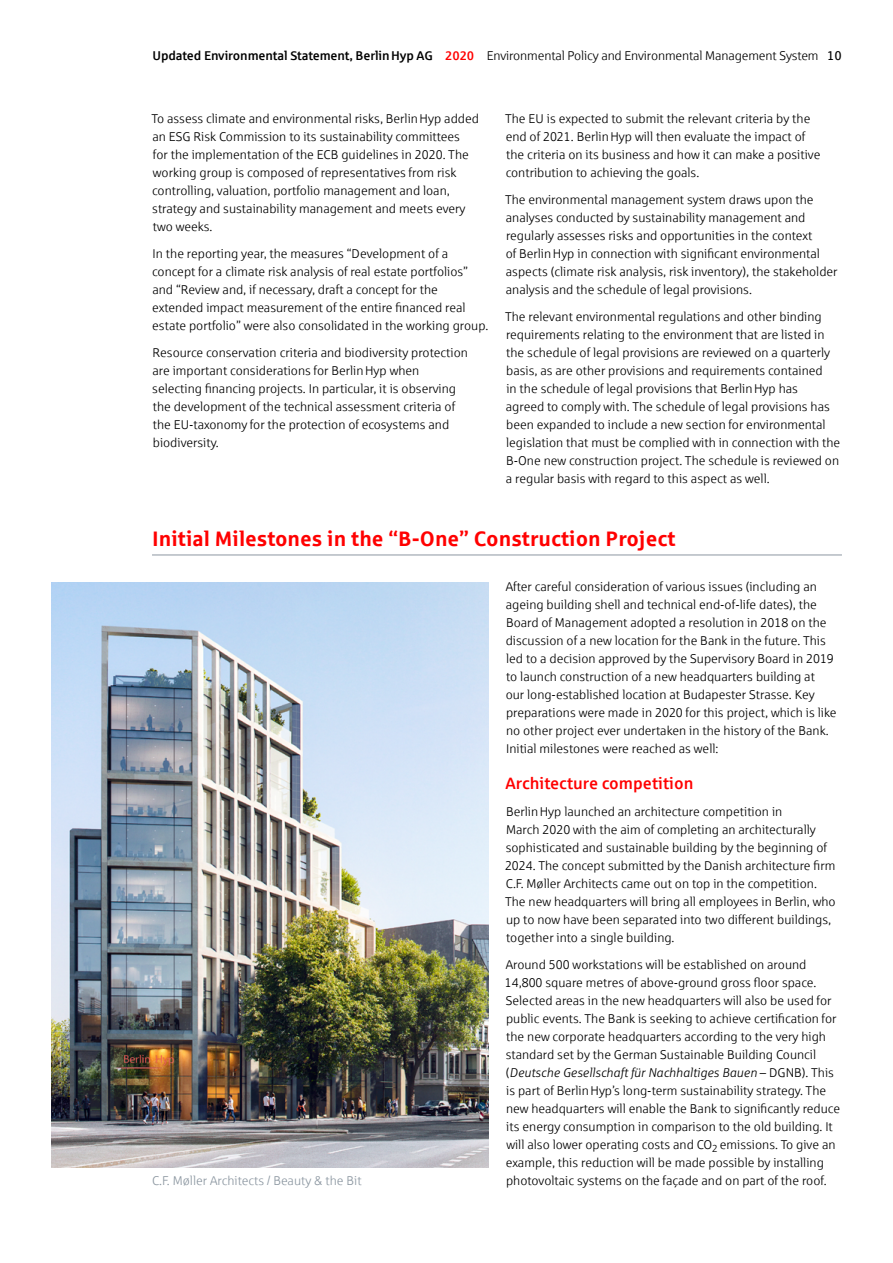
<style>
.page{position:relative;width:893px;height:1263px;background:#fff}
.page>*{position:absolute;margin:0;border:0;box-sizing:border-box;transform-origin:0 0}
.t1{font:700 21px "Sparkasse Rg";color:#f00}
.t2{font:500 16.5px "Sparkasse";color:#f00}
.t3{font:12.75px/18px "Sparkasse Lt";color:#000}
.t4{font:12.75px "Sparkasse Lt";color:#8c97a1}
.t5{font:12.75px "Sparkasse Rg";color:#000}
.s1{font-family:"Sparkasse";font-weight:500}
.s2{font-family:"Sparkasse";font-weight:500;color:#f00}
.s3{font-style:italic}
</style>
<div class="page">
<hr style="left:152px;top:555px;width:690px;height:1px;background:#8c97a1">
<img style="left:51px;top:582px;width:437px;height:585px">
<p class="t3" style="left:153px;top:46px;width:667px"><span class="s1">Updated Environmental Statement, BerlinHyp AG</span> <span class="s2">2020</span> Environmental Policy and Environmental Management System</p>
<p class="t5" style="left:827px;top:48px;width:16px">10</p>
<p class="t3" style="left:152px;top:109px;width:329px">To assess climate and environmental risks, BerlinHyp added an ESG Risk Commission to its sustainability committees<br>for the implementation of the ECB guidelines in 2020. The working group is composed of representatives from risk controlling, valuation, portfolio management and loan, strategy and sustainability management and meets every two weeks.</p>
<p class="t3" style="left:152px;top:244px;width:338px">In the reporting year, the measures “Development of a concept for a climate risk analysis of real estate portfolios” and “Review and, if necessary, draft a concept for the extended impact measurement of the entire financed real estate portfolio” were also consolidated in the working group.</p>
<p class="t3" style="left:152px;top:343px;width:317px">Resource conservation criteria and biodiversity protection are important considerations for BerlinHyp when selecting financing projects. In particular, it is observing the development of the technical assessment criteria of the EU-taxonomy for the protection of ecosystems and biodiversity.</p>
<p class="t3" style="left:505px;top:109px;width:317px">The EU is expected to submit the relevant criteria by the end of 2021. BerlinHyp will then evaluate the impact of the criteria on its business and how it can make a positive contribution to achieving the goals.</p>
<p class="t3" style="left:505px;top:190px;width:334px">The environmental management system draws upon the analyses conducted by sustainability management and regularly assesses risks and opportunities in the context<br>of BerlinHyp in connection with significant environmental aspects (climate risk analysis, risk inventory), the stakeholder analysis and the schedule of legal provisions.</p>
<p class="t3" style="left:505px;top:307px;width:337px">The relevant environmental regulations and other binding requirements relating to the environment that are listed in the schedule of legal provisions are reviewed on a quarterly basis, as are other provisions and requirements contained<br>in the schedule of legal provisions that BerlinHyp has<br>agreed to comply with. The schedule of legal provisions has been expanded to include a new section for environmental legislation that must be complied with in connection with the B-One new construction project. The schedule is reviewed on a regular basis with regard to this aspect as well.</p>
<h1 class="t1" style="left:152px;top:525px;width:525px">Initial Milestones in the “B-One” Construction Project</h1>
<p class="t3" style="left:506px;top:577px;width:332px">After careful consideration of various issues (including an ageing building shell and technical end-of-life dates), the Board of Management adopted a resolution in 2018 on the discussion of a new location for the Bank in the future. This led to a decision approved by the Supervisory Board in 2019 to launch construction of a new headquarters building at<br>our long-established location at Budapester Strasse. Key preparations were made in 2020 for this project, which is like no other project ever undertaken in the history of the Bank.<br>Initial milestones were reached as well:</p>
<p class="t2" style="left:505px;top:773px;width:189px">Architecture competition</p>
<p class="t3" style="left:505px;top:802px;width:332px">BerlinHyp launched an architecture competition in<br>March 2020 with the aim of completing an architecturally sophisticated and sustainable building by the beginning of 2024. The concept submitted by the Danish architecture firm C.F. Møller Architects came out on top in the competition.<br>The new headquarters will bring all employees in Berlin, who up to now have been separated into two different buildings, together into a single building.</p>
<p class="t3" style="left:505px;top:955px;width:337px">Around 500 workstations will be established on around 14,800 square metres of above-ground gross floor space.<br>Selected areas in the new headquarters will also be used for public events. The Bank is seeking to achieve certification for the new corporate headquarters according to the very high standard set by the German Sustainable Building Council (<span class="s3">Deutsche Gesellschaft für Nachhaltiges Bauen</span> – DGNB). This is part of BerlinHyp’s long-term sustainability strategy. The new headquarters will enable the Bank to significantly reduce its energy consumption in comparison to the old building. It will also lower operating costs and CO<sub>2</sub> emissions. To give an example, this reduction will be made possible by installing</p>
<p class="t4" style="left:152px;top:1173px;width:211px">C.F. Møller Architects / Beauty &amp; the Bit</p>
<p class="t3" style="left:506px;top:1171px;width:322px">photovoltaic systems on the façade and on part of the roof.</p>
</div>
